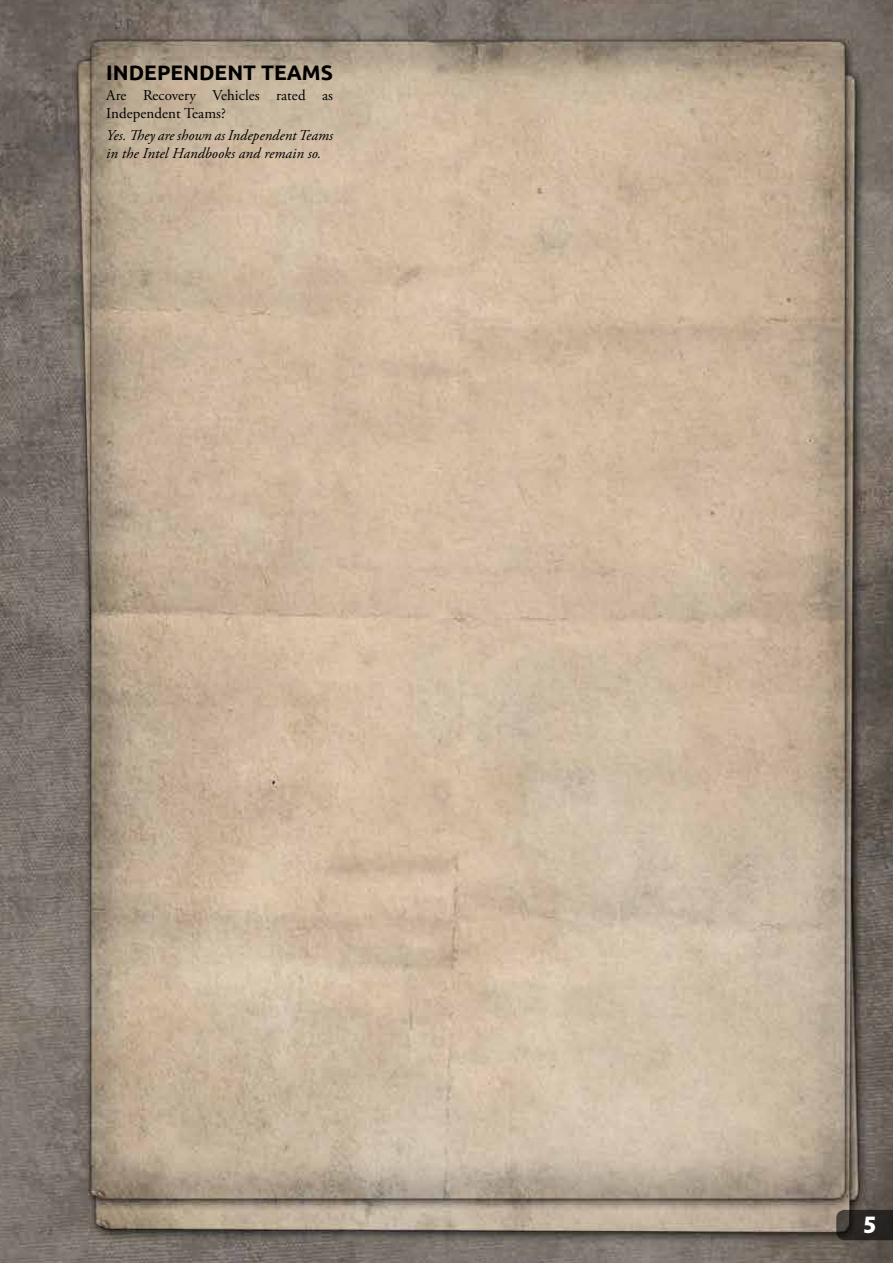
<style>
.page{position:relative;width:893px;height:1263px;background:#fff}
.page>*{position:absolute;margin:0;border:0;box-sizing:border-box;transform-origin:0 0}
.t1{font:700 21px "Ubuntu";color:#000}
.t2{font:700 21px "Penumbra Flare Std";color:#fff}
.t3{font:italic 15px/18px "Adobe Garamond Pro";letter-spacing:.005em;color:#000}
.t4{font:15px/18px "Adobe Garamond Pro";letter-spacing:.005em;color:#000}
</style>
<div class="page">
<img style="left:0;top:0;width:893px;height:1263px">
<svg style="left:836px;top:1210px;width:57px;height:30px;background:#2d2926"></svg>
<h1 class="t1" style="left:106px;top:60px;width:228px">INDEPENDENT TEAMS</h1>
<p class="t4" style="left:106px;top:87px;width:228px">Are Recovery Vehicles rated as<br>Independent Teams?</p>
<p class="t3" style="left:106px;top:127px;width:228px">Yes. They are shown as Independent Teams in the Intel Handbooks and remain so.</p>
<h1 class="t2" style="left:864px;top:1211px;width:14px">5</h1>
</div>
